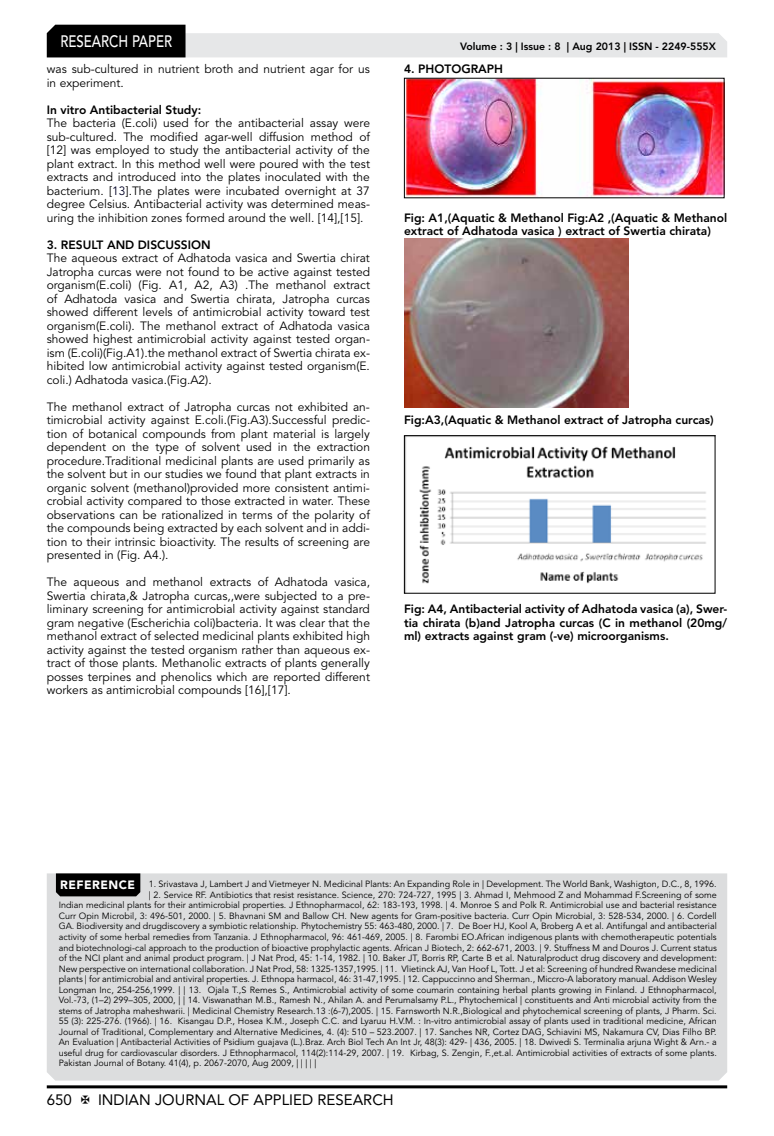
<style>
.page{position:relative;width:774px;height:1136px;background:#fff}
.page>*{position:absolute;margin:0;border:0;box-sizing:border-box;transform-origin:0 0}
.t1{font:500 16.5px "Avenir LT Std";color:#fff;scale:.8 1}
.t2{font:15px "Avenir LT Std";color:#000}
.t3{font:12px/13.5px "Avenir LT Std";color:#000;text-align:justify}
.t4{font:800 12px/13.5px "Avenir LT Std";color:#000}
.t5{font:800 10.5px "Avenir LT Std";color:#000}
.t6{font:9px "Avenir LT Std";color:#000}
.s1{color:#000025}
.s2{font-weight:900;font-size:12px;color:#fff}
</style>
<div class="page">
<hr style="left:47px;top:1085px;width:680px;height:3px;background:#000">
<svg style="left:47px;top:25px;width:680px;height:32px"></svg>
<img style="left:406px;top:80px;width:316px;height:116px">
<img style="left:404px;top:238px;width:224px;height:170px">
<img style="left:406px;top:437px;width:300px;height:147px">
<div style="left:404px;top:435px;width:311px;height:158px;border:1px solid #000"></div>
<div style="left:47px;top:873px;width:680px;height:207px;background:#dcddde"></div>
<div style="left:56px;top:873px;width:84px;height:23px;background:#000"></div>
<h1 class="t1" style="left:60px;top:32px;width:139px">RESEARCH PAPER</h1>
<h3 class="t3" style="left:47px;top:62px;width:325px">was sub-cultured in nutrient broth and nutrient agar for us in experiment.</h3>
<h3 class="t4" style="left:47px;top:103px;width:156px">In vitro Antibacterial Study:</h3>
<p class="t3" style="left:47px;top:116px;width:325px">The bacteria (E.coli) used for the antibacterial assay were sub-cultured. The modified agar-well diffusion method of [12] was employed to study the antibacterial activity of the plant extract. In this method well were poured with the test extracts and introduced into the plates inoculated with the bacterium. [<span class="s1">13</span>].The plates were incubated overnight at 37 degree Celsius. Antibacterial activity was determined meas&shy;uring the inhibition zones formed around the well. [14],[15].</p>
<h3 class="t4" style="left:47px;top:238px;width:165px">3. RESULT AND DISCUSSION</h3>
<p class="t3" style="left:47px;top:251px;width:325px">The aqueous extract of Adhatoda vasica and Swertia chirat Jatropha curcas were not found to be active against tested organism(E.coli) (Fig. A1, A2, A3) .The methanol extract of Adhatoda vasica and Swertia chirata, Jatropha curcas showed different levels of antimicrobial activity toward test organism(E.coli). The methanol extract of Adhatoda vasica showed highest antimicrobial activity against tested organ&shy;ism (E.coli)(Fig.A1).the methanol extract of Swertia chirata ex&shy;hibited low antimicrobial activity against tested organism(E. coli.) Adhatoda vasica.(Fig.A2).</p>
<p class="t3" style="left:47px;top:400px;width:325px">The methanol extract of Jatropha curcas not exhibited an&shy;timicrobial activity against E.coli.(Fig.A3).Successful predic&shy;tion of botanical compounds from plant material is largely dependent on the type of solvent used in the extraction procedure.Traditional medicinal plants are used primarily as the solvent but in our studies we found that plant extracts in organic solvent (methanol)provided more consistent antimi&shy;crobial activity compared to those extracted in water. These observations can be rationalized in terms of the polarity of the compounds being extracted by each solvent and in addi&shy;tion to their intrinsic bioactivity. The results of screening are presented in (Fig. A4.).</p>
<p class="t3" style="left:47px;top:575px;width:325px">The aqueous and methanol extracts of Adhatoda vasica, Swertia chirata,&amp; Jatropha curcas,,were subjected to a pre&shy;liminary screening for antimicrobial activity against standard gram negative (Escherichia coli)bacteria. It was clear that the methanol extract of selected medicinal plants exhibited high activity against the tested organism rather than aqueous ex&shy;tract of those plants. Methanolic extracts of plants generally posses terpines and phenolics which are reported different workers as antimicrobial compounds [16],[17].</p>
<p class="t5" style="left:460px;top:41px;width:257px">Volume : 3 | Issue : 8 | Aug 2013 | ISSN - 2249-555X</p>
<h3 class="t4" style="left:404px;top:62px;width:101px">4. PHOTOGRAPH</h3>
<h3 class="t4" style="left:404px;top:211px;width:325px">Fig: A1,(Aquatic &amp; Methanol Fig:A2 ,(Aquatic &amp; Methanol extract of Adhatoda vasica ) extract of Swertia chirata)</h3>
<h3 class="t4" style="left:404px;top:413px;width:311px">Fig:A3,(Aquatic &amp; Methanol extract of Jatropha curcas)</h3>
<h3 class="t4" style="left:404px;top:602px;width:325px;text-align:justify">Fig: A4, Antibacterial activity of Adhatoda vasica (a), Swer&shy;tia chirata (b)and Jatropha curcas (C in methanol (20mg/ ml) extracts against gram (-ve) microorganisms.</h3>
<p class="t6" style="left:60px;top:879px;width:658px"><span class="s2">REFERENCE</span> 1. Srivastava J, Lambert J and Vietmeyer N. Medicinal Plants: An Expanding Role in | Development. The World Bank, Washigton, D.C., 8, 1996.</p>
<p class="t6" style="left:149px;top:889px;width:569px">| 2. Service RF. Antibiotics that resist resistance. Science, 270: 724-727, 1995 | 3. Ahmad I, Mehmood Z and Mohammad F.Screening of some</p>
<p class="t6" style="left:59px;top:900px;width:660px">Indian medicinal plants for their antimicrobial properties. J Ethnopharmacol, 62: 183-193, 1998. | 4. Monroe S and Polk R. Antimicrobial use and bacterial resistance</p>
<p class="t6" style="left:59px;top:910px;width:659px">Curr Opin Microbil, 3: 496-501, 2000. | 5. Bhavnani SM and Ballow CH. New agents for Gram-positive bacteria. Curr Opin Microbial, 3: 528-534, 2000. | 6. Cordell</p>
<p class="t6" style="left:59px;top:921px;width:660px">GA. Biodiversity and drugdiscovery a symbiotic relationship. Phytochemistry 55: 463-480, 2000. | 7. De Boer HJ, Kool A, Broberg A et al. Antifungal and antibacterial</p>
<p class="t6" style="left:59px;top:931px;width:659px">activity of some herbal remedies from Tanzania. J Ethnopharmacol, 96: 461-469, 2005. | 8. Farombi EO.African indigenous plants with chemotherapeutic potentials</p>
<p class="t6" style="left:59px;top:942px;width:660px">and biotechnologi-cal approach to the production of bioactive prophylactic agents. African J Biotech, 2: 662-671, 2003. | 9. Stuffness M and Douros J. Current status</p>
<p class="t6" style="left:59px;top:952px;width:660px">of the NCI plant and animal product program. | J Nat Prod, 45: 1-14, 1982. | 10. Baker JT, Borris RP, Carte B et al. Naturalproduct drug discovery and development:</p>
<p class="t6" style="left:59px;top:963px;width:660px">New perspective on international collaboration. J Nat Prod, 58: 1325-1357,1995. | 11. Vlietinck AJ, Van Hoof L, Tott. J et al: Screening of hundred Rwandese medicinal</p>
<p class="t6" style="left:59px;top:973px;width:660px">plants | for antimicrobial and antiviral properties. J. Ethnopa harmacol, 46: 31-47,1995. | 12. Cappuccinno and Sherman., Miccro-A laboratory manual. Addison Wesley</p>
<p class="t6" style="left:59px;top:984px;width:659px">Longman Inc, 254-256,1999. | | 13. Ojala T.,S Remes S., Antimicrobial activity of some coumarin containing herbal plants growing in Finland. J Ethnopharmacol,</p>
<p class="t6" style="left:59px;top:994px;width:660px">Vol.-73, (1–2) 299–305, 2000, | | 14. Viswanathan M.B., Ramesh N., Ahilan A. and Perumalsamy P.L., Phytochemical | constituents and Anti microbial activity from the</p>
<p class="t6" style="left:59px;top:1005px;width:660px">stems of Jatropha maheshwarii. | Medicinal Chemistry Research.13 :(6-7),2005. | 15. Farnsworth N.R.,Biological and phytochemical screening of plants, J Pharm. Sci.</p>
<p class="t6" style="left:59px;top:1015px;width:659px">55 (3): 225-276. (1966). | 16. Kisangau D.P., Hosea K.M., Joseph C.C. and Lyaruu H.V.M. : In-vitro antimicrobial assay of plants used in traditional medicine, African</p>
<p class="t6" style="left:59px;top:1026px;width:659px">Journal of Traditional, Complementary and Alternative Medicines, 4. (4): 510 – 523.2007. | 17. Sanches NR, Cortez DAG, Schiavini MS, Nakamura CV, Dias Filho BP.</p>
<p class="t6" style="left:59px;top:1036px;width:659px">An Evaluation | Antibacterial Activities of Psidium guajava (L.).Braz. Arch Biol Tech An Int Jr, 48(3): 429- | 436, 2005. | 18. Dwivedi S. Terminalia arjuna Wight &amp; Arn.- a</p>
<p class="t6" style="left:59px;top:1047px;width:660px">useful drug for cardiovascular disorders. J Ethnopharmacol, 114(2):114-29, 2007. | 19. Kirbag, S. Zengin, F.,et.al. Antimicrobial activities of extracts of some plants.</p>
<p class="t6" style="left:59px;top:1057px;width:259px">Pakistan Journal of Botany. 41(4), p. 2067-2070, Aug 2009, | | | | |</p>
<h2 class="t2" style="left:47px;top:1090px;width:27px">650</h2>
<h2 class="t2" style="left:98px;top:1090px;width:297px">INDIAN JOURNAL OF APPLIED RESEARCH</h2>
</div>
